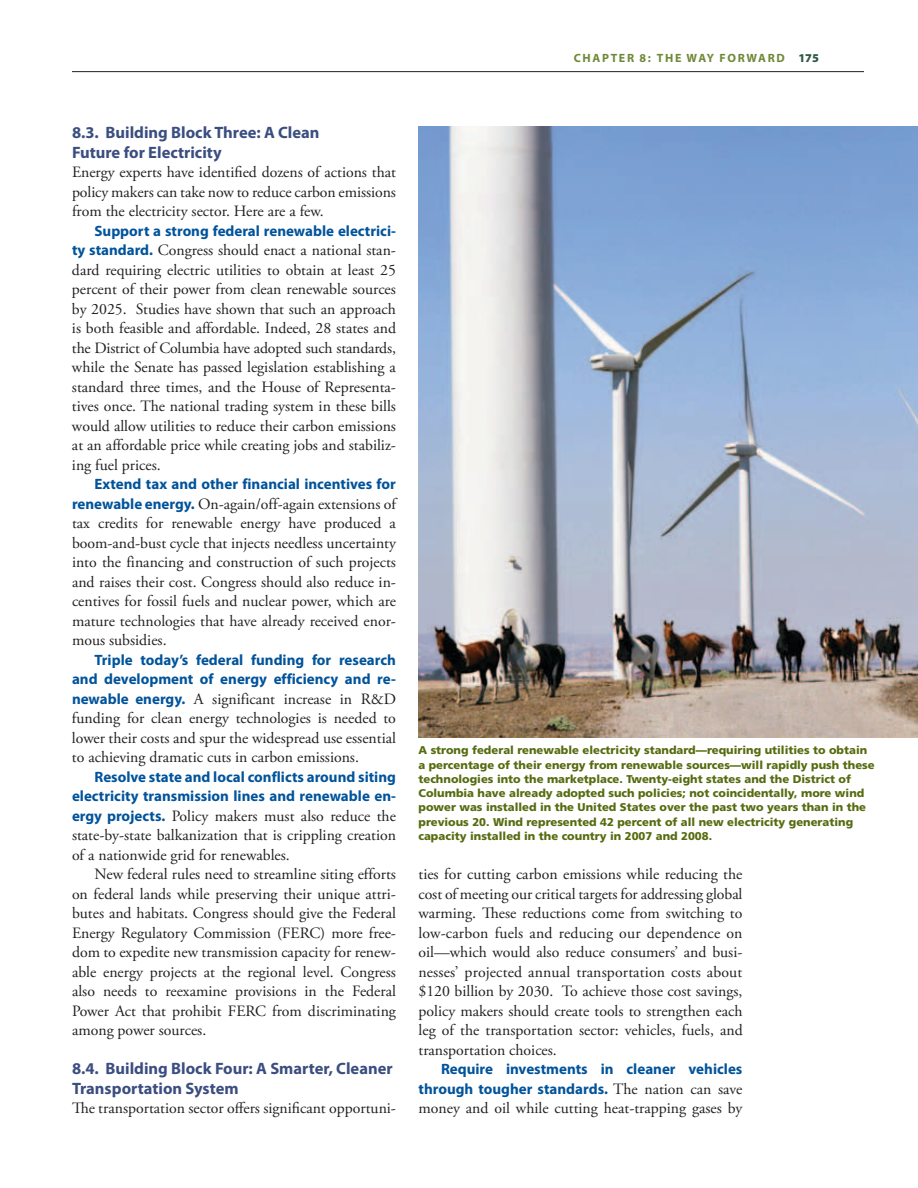
<style>
.page{position:relative;width:918px;height:1188px;background:#fff}
.page>*{position:absolute;margin:0;border:0;box-sizing:border-box;transform-origin:0 0}
.t1{font:700 16.5px/19.5px "Myriad Pro";color:#3b4e80}
.t2{font:15.75px/19.5px "Adobe Garamond Pro";color:#231f20;text-align:justify}
.t3{font:700 15px/19.5px "Myriad Pro";color:#00539b;text-align:right}
.t4{font:700 12px "Myriad Pro";letter-spacing:.14em;color:#6f8939}
.t5{font:900 11.25px/14.2px "Frutiger";color:#566c10}
.s1{font-weight:900;color:#2f5a44}
.s2{font-family:"Myriad Pro";font-weight:700;font-size:15px;color:#00539b}
.s3{font-family:"Adobe Garamond Pro";font-weight:400;font-size:15.75px;color:#231f20}
</style>
<div class="page">
<hr style="left:72px;top:71px;width:792px;height:1px;background:#231f20">
<img style="left:418px;top:126px;width:500px;height:612px">
<p class="t4" style="left:574px;top:50px;width:247px">Chapter 8: The Way Forward <span class="s1">175</span></p>
<p class="t1" style="left:72px;top:123px;width:249px">8.3. Building Block Three: A Clean<br>Future for Electricity</p>
<p class="t2" style="left:72px;top:163px;width:326px">Energy experts have identified dozens of actions that policy makers can take now to reduce carbon emissions from the electricity sector. Here are a few.</p>
<p class="t3" style="left:94px;top:221px;width:303px">Support a strong federal renewable electrici-</p>
<p class="t2" style="left:72px;top:241px;width:326px"><span class="s2">ty standard.</span> Congress should enact a national stan&shy;dard requiring electric utilities to obtain at least 25 percent of their power from clean renewable sources by 2025. Studies have shown that such an approach is both feasible and affordable. Indeed, 28 states and the District of Columbia have adopted such standards, while the Senate has passed legislation establishing a standard three times, and the House of Representa&shy;tives once. The national trading system in these bills would allow utilities to reduce their carbon emissions at an affordable price while creating jobs and stabiliz&shy;ing fuel prices.</p>
<p class="t3" style="left:94px;top:474px;width:303px">Extend tax and other financial incentives for</p>
<p class="t2" style="left:72px;top:495px;width:326px"><span class="s2">renewable energy.</span> On-again/off-again extensions of tax credits for renewable energy have produced a boom-and-bust cycle that injects needless uncertainty into the financing and construction of such projects and raises their cost. Congress should also reduce in&shy;centives for fossil fuels and nuclear power, which are mature technologies that have already received enor&shy;mous subsidies.</p>
<p class="t3" style="left:72px;top:650px;width:325px">Triple today’s federal funding for research and development of energy efficiency and re-</p>
<p class="t2" style="left:72px;top:690px;width:326px"><span class="s2">newable energy.</span> A significant increase in R&amp;D funding for clean energy technologies is needed to lower their costs and spur the widespread use essential to achieving dramatic cuts in carbon emissions.</p>
<p class="t3" style="left:72px;top:767px;width:325px">Resolve state and local conflicts around siting electricity transmission lines and renewable en-</p>
<p class="t2" style="left:72px;top:807px;width:326px"><span class="s2">ergy projects.</span> Policy makers must also reduce the state-by-state balkanization that is crippling creation of a nationwide grid for renewables.</p>
<p class="t2" style="left:72px;top:865px;width:326px;text-indent:23px">New federal rules need to streamline siting efforts on federal lands while preserving their unique attri&shy;butes and habitats. Congress should give the Federal Energy Regulatory Commission (FERC) more free&shy;dom to expedite new transmission capacity for renew&shy;able energy projects at the regional level. Congress also needs to reexamine provisions in the Federal Power Act that prohibit FERC from discriminating among power sources.</p>
<p class="t1" style="left:72px;top:1059px;width:322px">8.4. Building Block Four: A Smarter, Cleaner<br>Transportation System</p>
<p class="t2" style="left:72px;top:1099px;width:326px">The transportation sector offers significant opportuni-</p>
<p class="t5" style="left:418px;top:743px;width:458px">A strong federal renewable electricity standard—requiring utilities to obtain a percentage of their energy from renewable sources—will rapidly push these technologies into the marketplace. Twenty-eight states and the District of Columbia have already adopted such policies; not coincidentally, more wind power was installed in the United States over the past two years than in the previous 20. Wind represented 42 percent of all new electricity generating capacity installed in the country in 2007 and 2008.</p>
<p class="t2" style="left:418px;top:865px;width:326px">ties for cutting carbon emissions while reducing the cost of meeting our critical targets for addressing global warming. These reductions come from switching to low-carbon fuels and reducing our dependence on oil—which would also reduce consumers’ and busi&shy;nesses’ projected annual transportation costs about $120 billion by 2030. To achieve those cost savings, policy makers should create tools to strengthen each leg of the transportation sector: vehicles, fuels, and transportation choices.</p>
<p class="t3" style="left:418px;top:1059px;width:326px">Require investments in cleaner vehicles through tougher standards. <span class="s3">The nation can save</span></p>
<p class="t2" style="left:418px;top:1099px;width:326px">money and oil while cutting heat-trapping gases by</p>
</div>
